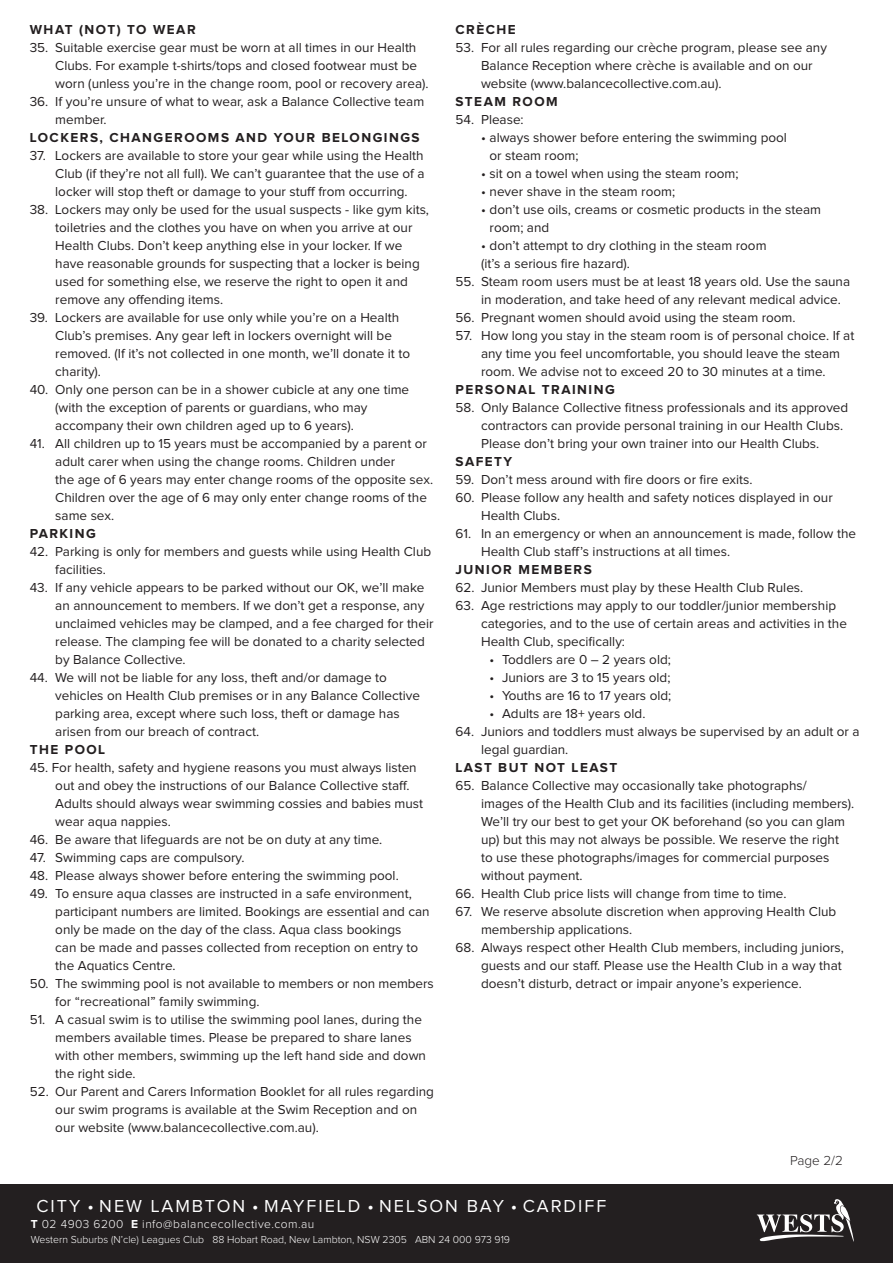
<style>
.page{position:relative;width:893px;height:1263px;background:#fff}
.page>*{position:absolute;margin:0;border:0;box-sizing:border-box;transform-origin:0 0}
.t1{font:18px "Proxima Nova";letter-spacing:.11em;color:#fff}
.t2{font:13.5px/18px "Proxima Nova";color:#231f20}
.t3{font:700 13.5px "Proxima Nova";letter-spacing:.11em;color:#231f20}
.t4{font:300 13.5px "Proxima Nova";color:#231f20}
.t5{font:300 12px "Proxima Nova";letter-spacing:.04em;color:#fff}
.t6{font:300 10.5px "Proxima Nova";color:#fff}
.s1{font-weight:700}
</style>
<div class="page">
<div style="left:0;top:1184px;width:893px;height:79px;background:#231f20"></div>
<svg style="left:757px;top:1199px;width:97px;height:43px"></svg>
<p class="t3" style="left:30px;top:24px;width:167px">WHAT (NOT) TO WEAR</p>
<p class="t2" style="left:55px;top:39px;width:375px;text-indent:-26px">35. Suitable exercise gear must be worn at all times in our Health<br>Clubs. For example t-shirts/tops and closed footwear must be worn (unless you’re in the change room, pool or recovery area).</p>
<p class="t2" style="left:55px;top:93px;width:370px;text-indent:-26px">36. If you’re unsure of what to wear, ask a Balance Collective team member.</p>
<p class="t3" style="left:30px;top:132px;width:391px">LOCKERS, CHANGEROOMS AND YOUR BELONGINGS</p>
<p class="t2" style="left:55px;top:147px;width:371px;text-align:justify;text-indent:-26px">37. Lockers are available to store your gear while using the Health Club (if they’re not all full). We can’t guarantee that the use of a locker will stop theft or damage to your stuff from occurring.</p>
<p class="t2" style="left:55px;top:201px;width:375px;text-indent:-26px">38. Lockers may only be used for the usual suspects - like gym kits, toiletries and the clothes you have on when you arrive at our Health Clubs. Don’t keep anything else in your locker. If we have reasonable grounds for suspecting that a locker is being used for something else, we reserve the right to open it and remove any offending items.</p>
<p class="t2" style="left:55px;top:309px;width:356px;text-indent:-26px">39. Lockers are available for use only while you’re on a Health Club’s premises. Any gear left in lockers overnight will be removed. (If it’s not collected in one month, we’ll donate it to charity).</p>
<p class="t2" style="left:55px;top:381px;width:355px;text-indent:-26px">40. Only one person can be in a shower cubicle at any one time (with the exception of parents or guardians, who may accompany their own children aged up to 6 years).</p>
<p class="t2" style="left:55px;top:435px;width:379px;text-indent:-26px">41. All children up to 15 years must be accompanied by a parent or adult carer when using the change rooms. Children under<br>the age of 6 years may enter change rooms of the opposite sex.<br>Children over the age of 6 may only enter change rooms of the same sex.</p>
<p class="t3" style="left:30px;top:528px;width:68px">PARKING</p>
<p class="t2" style="left:55px;top:543px;width:377px;text-indent:-26px">42. Parking is only for members and guests while using Health Club facilities.</p>
<p class="t2" style="left:55px;top:579px;width:380px;text-indent:-26px">43. If any vehicle appears to be parked without our OK, we’ll make an announcement to members. If we don’t get a response, any unclaimed vehicles may be clamped, and a fee charged for their release. The clamping fee will be donated to a charity selected by Balance Collective.</p>
<p class="t2" style="left:30px;top:669px;width:359px">44. We will not be liable for any loss, theft and/or damage to</p>
<p class="t2" style="left:55px;top:687px;width:366px">vehicles on Health Club premises or in any Balance Collective</p>
<p class="t2" style="left:55px;top:705px;width:346px">parking area, except where such loss, theft or damage has</p>
<p class="t2" style="left:55px;top:723px;width:205px">arisen from our breach of contract.</p>
<p class="t3" style="left:30px;top:744px;width:77px">THE POOL</p>
<p class="t2" style="left:30px;top:759px;width:388px">45. For health, safety and hygiene reasons you must always listen</p>
<p class="t2" style="left:55px;top:777px;width:369px">out and obey the instructions of our Balance Collective staff.<br>Adults should always wear swimming cossies and babies must wear aqua nappies.</p>
<p class="t2" style="left:30px;top:831px;width:354px">46. Be aware that lifeguards are not be on duty at any time.</p>
<p class="t2" style="left:30px;top:849px;width:216px">47. Swimming caps are compulsory.</p>
<p class="t2" style="left:30px;top:867px;width:371px">48. Please always shower before entering the swimming pool.</p>
<p class="t2" style="left:55px;top:885px;width:376px;text-indent:-26px">49. To ensure aqua classes are instructed in a safe environment, participant numbers are limited. Bookings are essential and can only be made on the day of the class. Aqua class bookings<br>can be made and passes collected from reception on entry to the Aquatics Centre.</p>
<p class="t2" style="left:55px;top:975px;width:380px;text-indent:-26px">50. The swimming pool is not available to members or non members for “recreational” family swimming.</p>
<p class="t2" style="left:55px;top:1011px;width:372px;text-indent:-26px">51. A casual swim is to utilise the swimming pool lanes, during the members available times. Please be prepared to share lanes with other members, swimming up the left hand side and down the right side.</p>
<p class="t2" style="left:55px;top:1083px;width:380px;text-indent:-26px">52. Our Parent and Carers Information Booklet for all rules regarding our swim programs is available at the Swim Reception and on our website (www.balancecollective.com.au).</p>
<p class="t3" style="left:456px;top:23px;width:62px">CRÈCHE</p>
<p class="t2" style="left:481px;top:39px;width:347px;text-indent:-26px">53. For all rules regarding our crèche program, please see any<br>Balance Reception where crèche is available and on our website (www.balancecollective.com.au).</p>
<p class="t3" style="left:456px;top:95px;width:104px">STEAM ROOM</p>
<p class="t2" style="left:456px;top:111px;width:70px">54. Please:</p>
<p class="t2" style="left:490px;top:129px;width:299px;text-indent:-9px">• always shower before entering the swimming pool or steam room;</p>
<p class="t2" style="left:481px;top:165px;width:259px">• sit on a towel when using the steam room;</p>
<p class="t2" style="left:481px;top:183px;width:196px">• never shave in the steam room;</p>
<p class="t2" style="left:490px;top:201px;width:333px;text-indent:-9px">• don’t use oils, creams or cosmetic products in the steam room; and</p>
<p class="t2" style="left:481px;top:237px;width:287px">• don’t attempt to dry clothing in the steam room (it’s a serious fire hazard).</p>
<p class="t2" style="left:481px;top:273px;width:371px;text-indent:-26px">55. Steam room users must be at least 18 years old. Use the sauna in moderation, and take heed of any relevant medical advice.</p>
<p class="t2" style="left:456px;top:309px;width:342px">56. Pregnant women should avoid using the steam room.</p>
<p class="t2" style="left:481px;top:327px;width:375px;text-indent:-26px">57. How long you stay in the steam room is of personal choice. If at any time you feel uncomfortable, you should leave the steam room. We advise not to exceed 20 to 30 minutes at a time.</p>
<p class="t3" style="left:456px;top:383px;width:161px">PERSONAL TRAINING</p>
<p class="t2" style="left:481px;top:399px;width:369px;text-indent:-26px">58. Only Balance Collective fitness professionals and its approved contractors can provide personal training in our Health Clubs.<br>Please don’t bring your own trainer into our Health Clubs.</p>
<p class="t3" style="left:456px;top:455px;width:58px">SAFETY</p>
<p class="t2" style="left:456px;top:471px;width:299px">59. Don’t mess around with fire doors or fire exits.</p>
<p class="t2" style="left:481px;top:489px;width:353px;text-indent:-26px">60. Please follow any health and safety notices displayed in our<br>Health Clubs.</p>
<p class="t2" style="left:481px;top:525px;width:376px;text-indent:-26px">61. In an emergency or when an announcement is made, follow the<br>Health Club staff’s instructions at all times.</p>
<p class="t3" style="left:456px;top:563px;width:138px">JUNIOR MEMBERS</p>
<p class="t2" style="left:456px;top:579px;width:349px">62. Junior Members must play by these Health Club Rules.</p>
<p class="t2" style="left:481px;top:597px;width:367px;text-indent:-26px">63. Age restrictions may apply to our toddler/junior membership categories, and to the use of certain areas and activities in the<br>Health Club, specifically:</p>
<p class="t2" style="left:490px;top:651px;width:183px">• Toddlers are 0 – 2 years old;</p>
<p class="t2" style="left:490px;top:669px;width:182px">• Juniors are 3 to 15 years old;</p>
<p class="t2" style="left:490px;top:687px;width:183px">• Youths are 16 to 17 years old;</p>
<p class="t2" style="left:490px;top:705px;width:157px">• Adults are 18+ years old.</p>
<p class="t2" style="left:481px;top:723px;width:380px;text-indent:-26px">64. Juniors and toddlers must always be supervised by an adult or a legal guardian.</p>
<p class="t3" style="left:456px;top:761px;width:163px">LAST BUT NOT LEAST</p>
<p class="t2" style="left:481px;top:777px;width:375px;text-indent:-26px">65. Balance Collective may occasionally take photographs/<br>images of the Health Club and its facilities (including members).<br>We’ll try our best to get your OK beforehand (so you can glam up) but this may not always be possible. We reserve the right<br>to use these photographs/images for commercial purposes without payment.</p>
<p class="t2" style="left:456px;top:885px;width:333px">66. Health Club price lists will change from time to time.</p>
<p class="t2" style="left:481px;top:903px;width:357px;text-indent:-26px">67. We reserve absolute discretion when approving Health Club membership applications.</p>
<p class="t2" style="left:481px;top:939px;width:364px;text-indent:-26px">68. Always respect other Health Club members, including juniors, guests and our staff. Please use the Health Club in a way that doesn’t disturb, detract or impair anyone’s experience.</p>
<p class="t4" style="left:790px;top:1152px;width:54px">Page 2/2</p>
<p class="t1" style="left:37px;top:1197px;width:571px">CITY • NEW LAMBTON • MAYFIELD • NELSON BAY • CARDIFF</p>
<p class="t5" style="left:31px;top:1217px;width:285px"><span class="s1">T</span> 02 4903 6200 <span class="s1">E</span> info@balancecollective.com.au</p>
<p class="t6" style="left:31px;top:1234px;width:481px">Western Suburbs (N’cle) Leagues Club 88 Hobart Road, New Lambton, NSW 2305 ABN 24 000 973 919</p>
</div>
